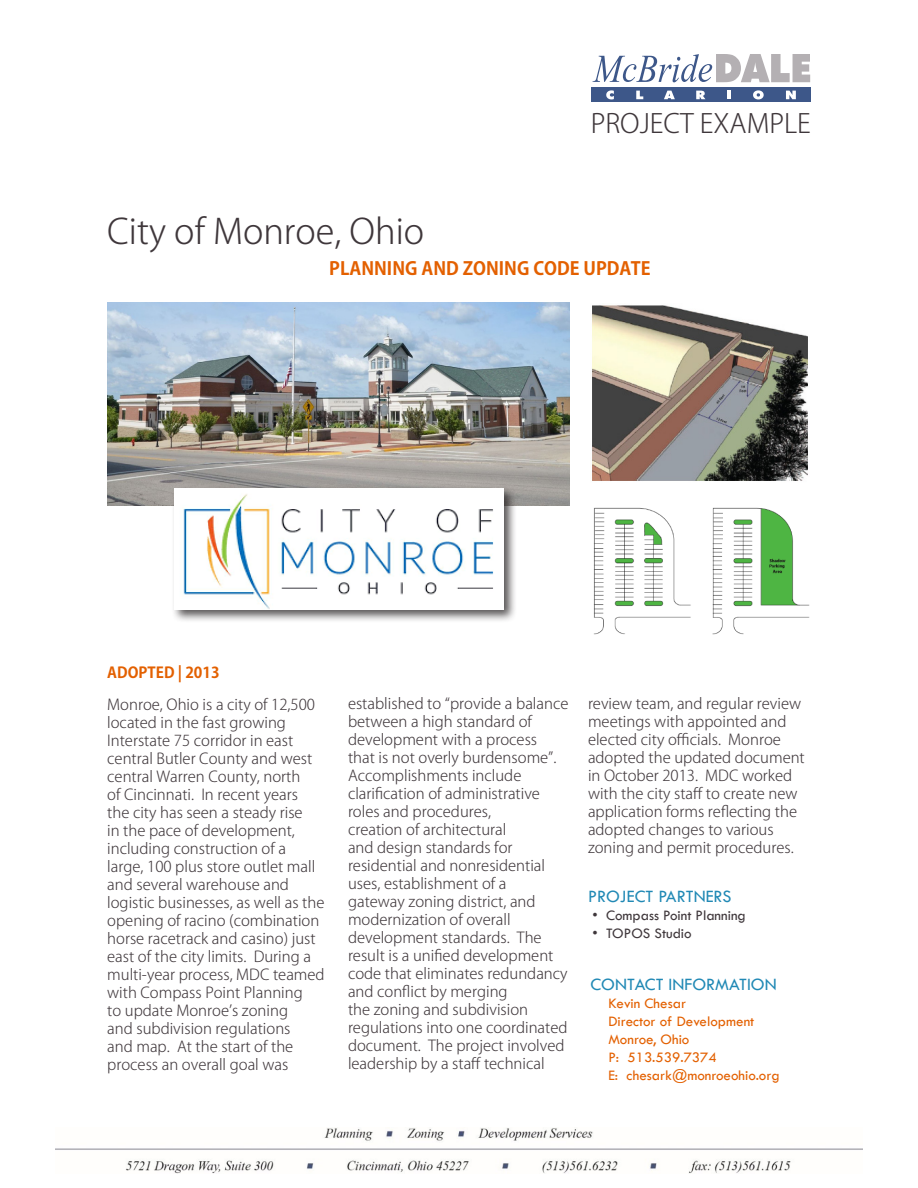
<style>
.page{position:relative;width:918px;height:1188px;background:#fff}
.page>*{position:absolute;margin:0;border:0;box-sizing:border-box;transform-origin:0 0}
.Project_Heading{font:300 34.5px "Koz Go Pr 6 N";color:#3f373b}
.t1{font:300 26.25px "Koz Go Pr 6 N";color:#3f373b}
.Contact_Info_Heading{font:18px "Tw Cen";color:#2189b5}
.Project_SubHeading{font:700 18px "Koz Go Pr 6 N";color:#e36000}
.Project_Description{font:300 15px/18px "Koz Go Pr 6 N";color:#3f373b}
.Contact_Info{font:15px "Tw Cen";color:#e36000}
.t2{font:15px "Tw Cen";color:#3f373b}
.Plan_Type___Adoption{font:700 15px "Koz Go Pr 6 N";color:#e36000}
</style>
<div class="page">
<div style="left:591px;top:88px;width:219px;height:14px;background:#3d5789"></div>
<svg style="left:606px;top:90px;width:8px;height:9px"></svg>
<svg style="left:636px;top:91px;width:7px;height:8px"></svg>
<svg style="left:664px;top:91px;width:11px;height:8px"></svg>
<svg style="left:696px;top:91px;width:9px;height:8px"></svg>
<svg style="left:727px;top:91px;width:4px;height:8px"></svg>
<svg style="left:753px;top:90px;width:11px;height:9px"></svg>
<svg style="left:786px;top:91px;width:10px;height:8px"></svg>
<svg style="left:592px;top:54px;width:218px;height:28px"></svg>
<img style="left:55px;top:1128px;width:808px;height:46px">
<img style="left:107px;top:303px;width:462px;height:203px">
<div style="left:171px;top:486px;width:346px;height:137px;background:#231f20;opacity:.75"></div>
<img style="left:174px;top:489px;width:330px;height:121px">
<img style="left:592px;top:305px;width:216px;height:176px">
<img style="left:593px;top:507px;width:217px;height:128px">
<h2 class="t1" style="left:591px;top:108px;width:222px">PROJECT EXAMPLE</h2>
<p class="Project_Heading" style="left:107px;top:211px;width:318px">City of Monroe, Ohio</p>
<p class="Project_SubHeading" style="left:329px;top:259px;width:323px">PLANNING AND ZONING CODE UPDATE</p>
<p class="Plan_Type___Adoption" style="left:107px;top:664px;width:114px">ADOPTED | 2013</p>
<p class="Project_Description" style="left:107px;top:695px;width:219px">Monroe, Ohio is a city of 12,500 located in the fast growing<br>Interstate 75 corridor in east central Butler County and west central Warren County, north<br>of Cincinnati. In recent years<br>the city has seen a steady rise<br>in the pace of development, including construction of a large, 100 plus store outlet mall and several warehouse and logistic businesses, as well as the opening of racino (combination horse racetrack and casino) just east of the city limits. During a multi-year process, MDC teamed with Compass Point Planning<br>to update Monroe’s zoning<br>and subdivision regulations<br>and map. At the start of the process an overall goal was</p>
<p class="Project_Description" style="left:348px;top:694px;width:222px">established to “provide a balance between a high standard of development with a process<br>that is not overly burdensome”.<br>Accomplishments include clarification of administrative roles and procedures,<br>creation of architectural<br>and design standards for residential and nonresidential uses, establishment of a<br>gateway zoning district, and modernization of overall development standards. The result is a unified development code that eliminates redundancy and conflict by merging<br>the zoning and subdivision regulations into one coordinated document. The project involved leadership by a staff technical</p>
<p class="Project_Description" style="left:588px;top:694px;width:218px">review team, and regular review meetings with appointed and elected city officials. Monroe adopted the updated document in October 2013. MDC worked with the city staff to create new application forms reflecting the adopted changes to various zoning and permit procedures.</p>
<p class="Contact_Info_Heading" style="left:588px;top:885px;width:145px">PROJECT PARTNERS</p>
<p class="t2" style="left:593px;top:906px;width:155px">• Compass Point Planning</p>
<p class="t2" style="left:593px;top:924px;width:101px">• TOPOS Studio</p>
<p class="Contact_Info_Heading" style="left:590px;top:973px;width:188px">CONTACT INFORMATION</p>
<p class="Contact_Info" style="left:608px;top:994px;width:79px">Kevin Chesar</p>
<p class="Contact_Info" style="left:608px;top:1012px;width:147px">Director of Development</p>
<p class="Contact_Info" style="left:608px;top:1030px;width:83px">Monroe, Ohio</p>
<p class="Contact_Info" style="left:608px;top:1048px;width:110px">P: 513.539.7374</p>
<p class="Contact_Info" style="left:608px;top:1066px;width:173px">E: chesark@monroeohio.org</p>
</div>
